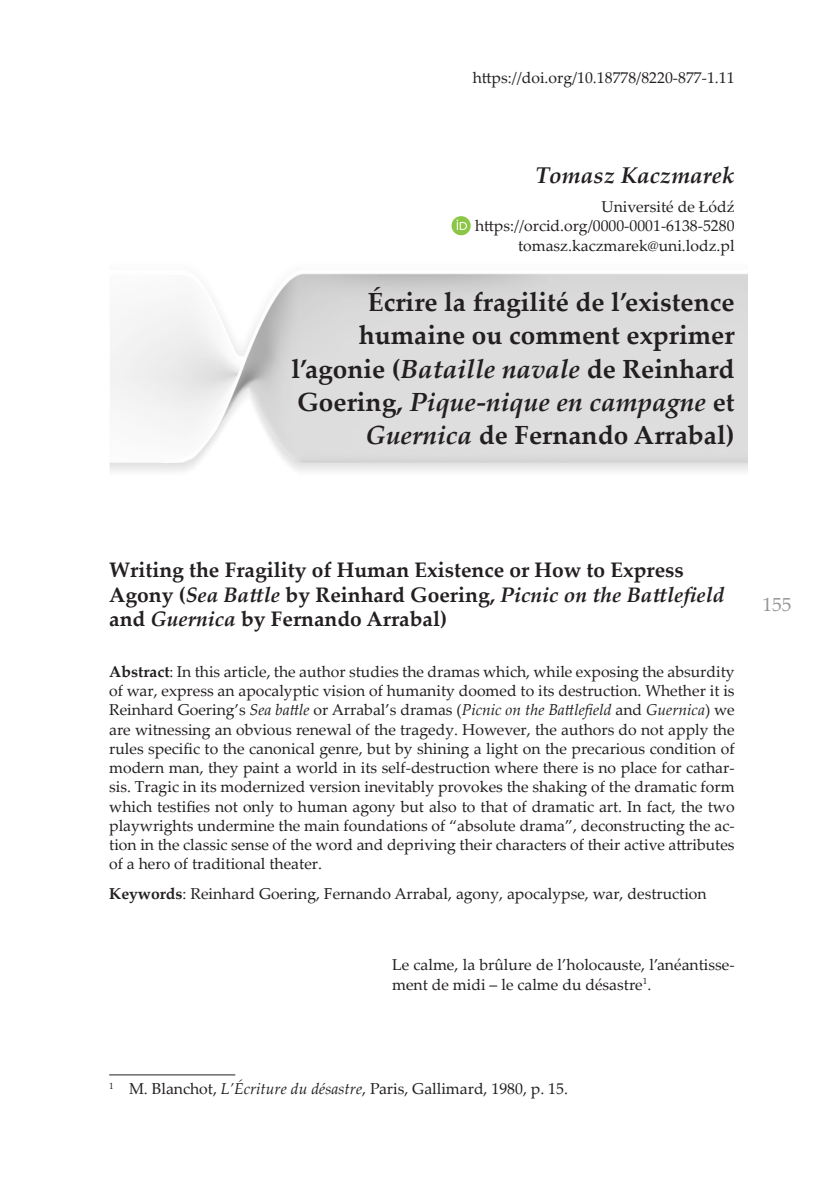
<style>
.page{position:relative;width:819px;height:1181px;background:#fff}
.page>*{position:absolute;margin:0;border:0;box-sizing:border-box;transform-origin:0 0}
.tytul_01{font:700 26.25px/33.2px "Palatino Linotype";color:#231f20;text-align:right}
.autor{font:italic 700 22.75px "Palatino Linotype";color:#231f20}
.tytul_03{font:700 21px/24.5px "Palatino Linotype";color:#231f20}
.t1{font:19.25px "Palatino Linotype";color:#939598}
.notka_b{font:15.75px/19.2px "Palatino Linotype";color:#231f20;text-align:justify}
.afiliacja{font:15.75px "Palatino Linotype";color:#231f20}
.cytat{font:15.75px/19.2px "Palatino Linotype";color:#231f20}
.przypisowy{font:15.75px "Palatino Linotype";color:#231f20}
.s1{font-style:italic}
.s2{font-weight:700}
</style>
<div class="page">
<svg style="left:451px;top:216px;width:19px;height:19px"></svg>
<hr style="left:109px;top:1074px;width:126px;height:1px;background:#231f20">
<p class="afiliacja" style="left:472px;top:67px;width:263px">https://doi.org/10.18778/8220-877-1.11</p>
<p class="autor" style="left:535px;top:159px;width:201px">Tomasz Kaczmarek</p>
<p class="afiliacja" style="left:601px;top:195px;width:135px">Université de Łódź</p>
<p class="afiliacja" style="left:475px;top:215px;width:261px">https://orcid.org/0000-0001-6138-5280</p>
<p class="afiliacja" style="left:518px;top:234px;width:218px">tomasz.kaczmarek@uni.lodz.pl</p>
<p class="tytul_01" style="left:291px;top:284px;width:444px">Écrire la fragilité de l’existence humaine ou comment exprimer l’agonie (<span class="s1">Bataille navale</span> de Reinhard Goering, <span class="s1">Pique-nique en campagne</span> et <span class="s1">Guernica</span> de Fernando Arrabal)</p>
<p class="tytul_03" style="left:109px;top:557px;width:616px">Writing the Fragility of Human Existence or How to Express<br>Agony (<span class="s1">Sea Battle</span> by Reinhard Goering, <span class="s1">Picnic on the Battlefield </span>and <span class="s1">Guernica</span> by Fernando Arrabal)</p>
<p class="notka_b" style="left:109px;top:661px;width:627px"><span class="s2">Abstract</span>: In this article, the author studies the dramas which, while exposing the absurdity of war, express an apocalyptic vision of humanity doomed to its destruction. Whether it is Reinhard Goering’s <span class="s1">Sea battle</span> or Arrabal’s dramas (<span class="s1">Picnic on the Battlefield</span> and <span class="s1">Guernica</span>) we are witnessing an obvious renewal of the tragedy. However, the authors do not apply the rules specific to the canonical genre, but by shining a light on the precarious condition of modern man, they paint a world in its self-destruction where there is no place for cathar&shy;sis. Tragic in its modernized version inevitably provokes the shaking of the dramatic form which testifies not only to human agony but also to that of dramatic art. In fact, the two playwrights undermine the main foundations of “absolute drama”, deconstructing the ac&shy;tion in the classic sense of the word and depriving their characters of their active attributes of a hero of traditional theater.</p>
<p class="notka_b" style="left:109px;top:883px;width:599px"><span class="s2">Keywords</span>: Reinhard Goering, Fernando Arrabal, agony, apocalypse, war, destruction</p>
<p class="cytat" style="left:392px;top:954px;width:344px">Le calme, la brûlure de l’holocauste, l’anéantisse&shy;ment de midi – le calme du désastre<sup>1</sup>.</p>
<p class="t1" style="left:762px;top:591px;width:30px">155</p>
<p class="przypisowy" style="left:109px;top:1077px;width:460px"><sup>1</sup> M. Blanchot, <span class="s1">L’Écriture du désastre</span>, Paris, Gallimard, 1980, p. 15.</p>
</div>
